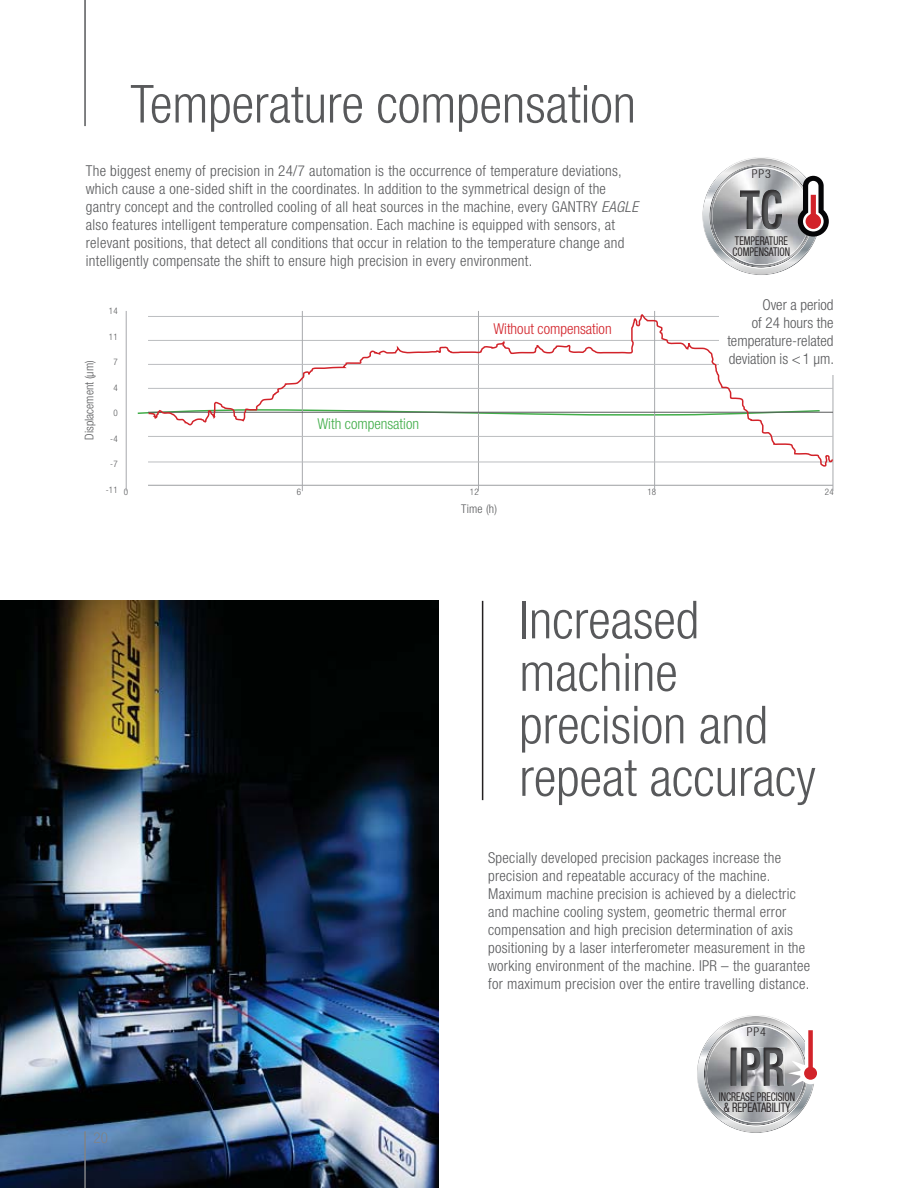
<style>
.page{position:relative;width:918px;height:1188px;background:#fff}
.page>*{position:absolute;margin:0;border:0;box-sizing:border-box;transform-origin:0 0}
.t1{font:300 condensed 52.5px/52.5px "Helvetica Neue LT Std";color:#58595b}
.t2{font:300 condensed 15px/18px "Helvetica Neue LT Std";letter-spacing:.02em;color:#58595b}
.t3{font:300 condensed 15px/18px "Helvetica Neue LT Std";color:#58595b;text-align:right}
.t4{font:300 condensed 15px "Helvetica Neue LT Std";color:#d2232a}
.t5{font:300 condensed 15px "Helvetica Neue LT Std";color:#41ad49}
.t6{font:300 condensed 15px "Helvetica Neue LT Std";color:#808285}
.t7{font:condensed 13.05px "Helvetica Neue LT";color:#231f20;scale:.8 1}
.t8{font:condensed 12px/11.2px "Helvetica Neue LT";color:#231f20;scale:.8 1}
.t9{font:300 condensed 12px "Helvetica Neue LT Std";color:#58595b}
.t10{font:300 condensed 12px "Helvetica Neue LT";letter-spacing:.08em;color:#231f20}
.t11{font:300 condensed 9px "Helvetica Neue LT Std";letter-spacing:.02em;color:#58595b}
.s1{font-style:italic}
</style>
<div class="page">
<img style="left:0;top:600px;width:438px;height:588px">
<hr style="left:84px;top:0;width:2px;height:126px;background:#58595b">
<hr style="left:482px;top:601px;width:1px;height:199px;background:#231f20">
<svg style="left:703px;top:158px;width:126px;height:110px"></svg>
<hr style="left:126px;top:311px;width:1px;height:180px;background:#a7a9ac">
<hr style="left:302px;top:311px;width:1px;height:180px;background:#a7a9ac">
<hr style="left:478px;top:311px;width:1px;height:180px;background:#a7a9ac">
<hr style="left:654px;top:311px;width:1px;height:180px;background:#a7a9ac">
<hr style="left:833px;top:311px;width:1px;height:180px;background:#a7a9ac">
<hr style="left:148px;top:485px;width:685px;height:1px;background:#a7a9ac">
<svg style="left:147px;top:313px;width:687px;height:154px"></svg>
<svg style="left:697px;top:1016px;width:120px;height:110px"></svg>
<div style="left:808px;top:1030px;width:5px;height:43px;background:#d2232a"></div>
<div style="left:804px;top:1067px;width:13px;height:13px;background:#d2232a;border-radius:50%"></div>
<hr style="left:84px;top:1132px;width:2px;height:56px;background:#808285">
<div style="left:719px;top:300px;width:114px;height:75px;background:#fff"></div>
<h1 class="t1" style="left:131px;top:82px;width:507px">Temperature compensation</h1>
<p class="t2" style="left:86px;top:163px;width:554px">The biggest enemy of precision in 24/7 automation is the occurrence of temperature deviations, which cause a one-sided shift in the coordinates. In addition to the symmetrical design of the gantry concept and the controlled cooling of all heat sources in the machine, every GANTRY <span class="s1">EAGLE </span>also features intelligent temperature compensation. Each machine is equipped with sensors, at relevant positions, that detect all conditions that occur in relation to the temperature change and intelligently compensate the shift to ensure high precision in every environment.</p>
<p class="t10" style="left:752px;top:167px;width:21px">PP3</p>
<p class="t8" style="left:733px;top:235px;width:74px">TEMPERATURE<br>COMPENSATION</p>
<p class="t9" style="left:85px;top:440px;width:81px;rotate:-90deg">Displacement (μm)</p>
<p class="t3" style="left:727px;top:297px;width:108px">Over a period<br>of 24 hours the temperature-related deviation is &lt; 1 μm.</p>
<p class="t11" style="left:109px;top:308px;width:10px">14</p>
<p class="t11" style="left:109px;top:333px;width:10px">11</p>
<p class="t11" style="left:113px;top:359px;width:6px">7</p>
<p class="t11" style="left:113px;top:384px;width:6px">4</p>
<p class="t11" style="left:113px;top:410px;width:6px">0</p>
<p class="t11" style="left:110px;top:435px;width:9px">-4</p>
<p class="t11" style="left:110px;top:461px;width:9px">-7</p>
<p class="t11" style="left:106px;top:486px;width:13px">-11</p>
<p class="t4" style="left:493px;top:323px;width:120px">Without compensation</p>
<p class="t5" style="left:317px;top:419px;width:103px">With compensation</p>
<p class="t11" style="left:124px;top:488px;width:6px">0</p>
<p class="t11" style="left:297px;top:488px;width:6px">6</p>
<p class="t11" style="left:470px;top:488px;width:10px">12</p>
<p class="t11" style="left:647px;top:488px;width:10px">18</p>
<p class="t11" style="left:825px;top:488px;width:10px">24</p>
<p class="t9" style="left:461px;top:504px;width:37px">Time (h)</p>
<h1 class="t1" style="left:519px;top:598px;width:298px">Increased machine precision and repeat accuracy</h1>
<p class="t2" style="left:488px;top:850px;width:324px">Specially developed precision packages increase the precision and repeatable accuracy of the machine.<br>Maximum machine precision is achieved by a dielectric and machine cooling system, geometric thermal error compensation and high precision determination of axis positioning by a laser interferometer measurement in the working environment of the machine. IPR – the guarantee for maximum precision over the entire travelling distance.</p>
<p class="t10" style="left:747px;top:1025px;width:21px">PP4</p>
<p class="t8" style="left:719px;top:1091px;width:97px">INCREASE PRECISION</p>
<p class="t7" style="left:724px;top:1100px;width:85px">&amp; REPEATABILITY</p>
<p class="t6" style="left:94px;top:1133px;width:16px">20</p>
</div>
